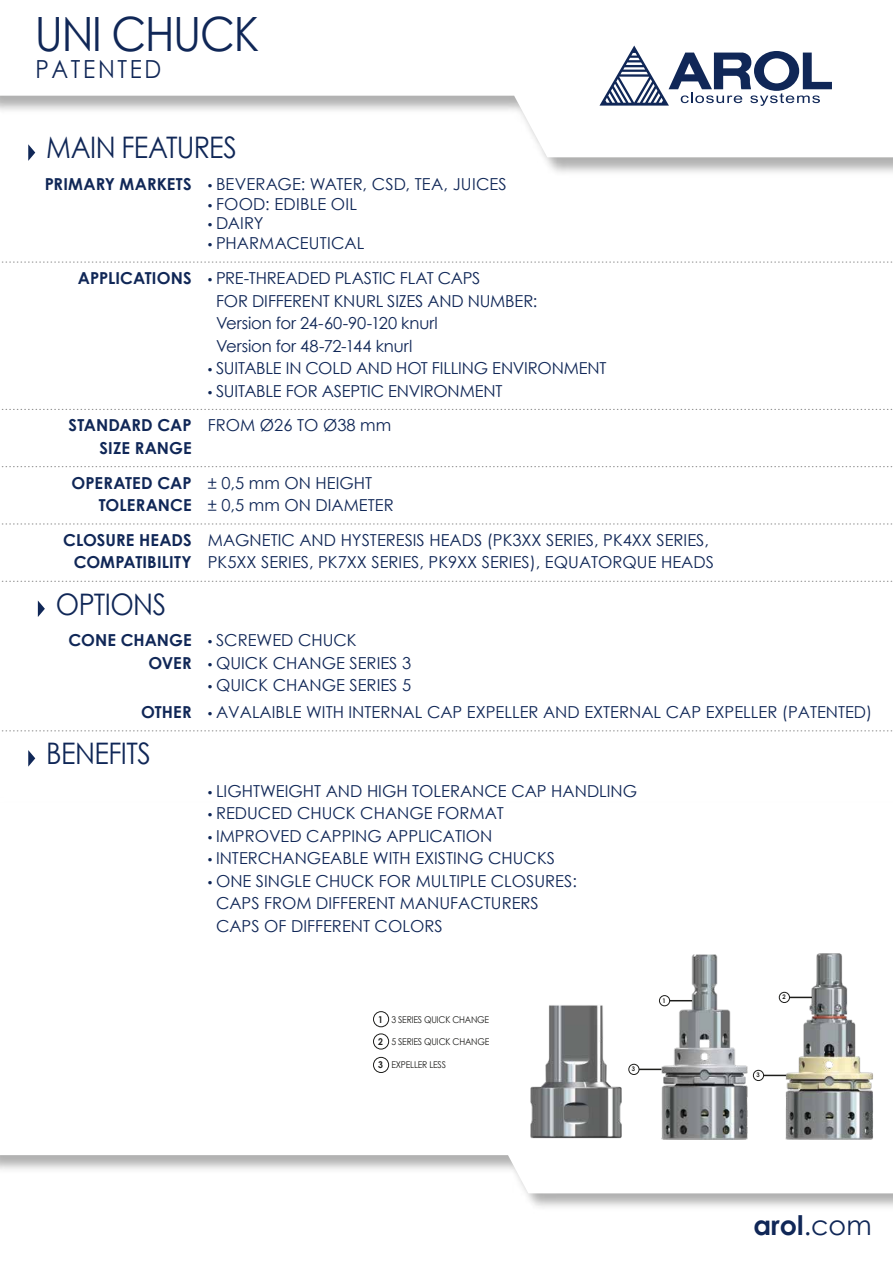
<style>
.page{position:relative;width:893px;height:1263px;background:#fff}
.page>*{position:absolute;margin:0;border:0;box-sizing:border-box;transform-origin:0 0}
.t1{font:47.25px "Century Gothic";letter-spacing:-.03em;color:#102757;scale:.91 1}
.t2{font:29.7px "Century Gothic";letter-spacing:-.02em;color:#102757;scale:.91 1}
.t3{font:700 27px "Century Gothic";color:#102757}
.t4{font:24.9px "Century Gothic";letter-spacing:.115em;color:#102757;scale:.91 1}
.t5{font:16.5px/22.5px "Century Gothic";color:#102757}
.t6{font:700 16.5px/22.5px "Century Gothic";letter-spacing:.005em;color:#102757;text-align:right}
.t7{font:9.45px "Century Gothic";letter-spacing:-.025em;color:#1d1d1b;scale:.92 1}
.t8{font:700 9.45px "Century Gothic";color:#1d1d1b;scale:.92 1}
.t9{font:700 6.3px "Century Gothic";color:#1d1d1b;scale:.92 1}
.s1{font-weight:700}
.s2{font-family:"Myriad Pro"}
.s3{font-weight:400}
</style>
<div class="page">
<svg style="left:0;top:1011px;width:528px;height:182px"></svg>
<svg style="left:0;top:45px;width:635px;height:112px"></svg>
<div style="left:373px;top:1011px;width:16px;height:16px;border:1px solid #1d1d1b;border-radius:50%"></div>
<div style="left:373px;top:1057px;width:16px;height:16px;border:1px solid #1d1d1b;border-radius:50%"></div>
<div style="left:373px;top:1034px;width:16px;height:15px;border:1px solid #1d1d1b;border-radius:50%"></div>
<img style="left:484px;top:1004px;width:112px;height:136px">
<img style="left:596px;top:954px;width:105px;height:186px">
<div style="left:659px;top:995px;width:11px;height:11px;border:1px solid #1d1d1b;border-radius:50%"></div>
<svg style="left:670px;top:1000px;width:22px;height:1px"></svg>
<div style="left:629px;top:1064px;width:10px;height:11px;border:1px solid #1d1d1b;border-radius:50%"></div>
<svg style="left:639px;top:1069px;width:22px;height:1px"></svg>
<img style="left:701px;top:953px;width:173px;height:187px">
<div style="left:779px;top:992px;width:11px;height:11px;border:1px solid #1d1d1b;border-radius:50%"></div>
<svg style="left:789px;top:997px;width:23px;height:1px"></svg>
<div style="left:753px;top:1070px;width:11px;height:11px;border:1px solid #1d1d1b;border-radius:50%"></div>
<svg style="left:764px;top:1075px;width:22px;height:1px"></svg>
<svg style="left:599px;top:46px;width:233px;height:60px"></svg>
<svg style="left:1px;top:409px;width:892px;height:1px"></svg>
<svg style="left:1px;top:466px;width:892px;height:1px"></svg>
<svg style="left:2px;top:524px;width:890px;height:1px"></svg>
<svg style="left:1px;top:581px;width:892px;height:1px"></svg>
<svg style="left:2px;top:730px;width:891px;height:1px"></svg>
<svg style="left:2px;top:262px;width:890px;height:1px"></svg>
<svg style="left:28px;top:144px;width:7px;height:17px"></svg>
<svg style="left:38px;top:600px;width:7px;height:17px"></svg>
<svg style="left:28px;top:750px;width:7px;height:17px"></svg>
<h1 class="t1" style="left:35px;top:1px;width:248px">UNI CHUCK</h1>
<h3 class="t4" style="left:36px;top:52px;width:140px">PATENTED</h3>
<h2 class="t2" style="left:46px;top:127px;width:211px">MAIN FEATURES</h2>
<p class="t5" style="left:45px;top:172px;width:464px"><span class="s1">PRIMARY MARKETS</span> <span class="s2">•</span> BEVERAGE: WATER, CSD, TEA, JUICES</p>
<p class="t5" style="left:208px;top:192px;width:151px"><span class="s2">•</span> FOOD: EDIBLE OIL</p>
<p class="t5" style="left:208px;top:212px;width:57px"><span class="s2">•</span> DAIRY</p>
<p class="t5" style="left:208px;top:232px;width:158px"><span class="s2">•</span> PHARMACEUTICAL</p>
<p class="t5" style="left:216px;top:267px;width:323px;text-indent:-138px"><span class="s1">APPLICATIONS</span> <span class="s2">•</span> PRE-THREADED PLASTIC FLAT CAPS<br>FOR DIFFERENT KNURL SIZES AND NUMBER:<br>Version for 24-60-90-120 knurl<br>Version for 48-72-144 knurl</p>
<p class="t5" style="left:208px;top:357px;width:400px"><span class="s2">•</span> SUITABLE IN COLD AND HOT FILLING ENVIRONMENT</p>
<p class="t5" style="left:208px;top:379px;width:296px"><span class="s2">•</span> SUITABLE FOR ASEPTIC ENVIRONMENT</p>
<p class="t6" style="left:69px;top:413px;width:125px">STANDARD CAP<br>SIZE RANGE</p>
<p class="t5" style="left:208px;top:414px;width:185px">FROM Ø26 TO Ø38 mm</p>
<p class="t6" style="left:72px;top:471px;width:122px">OPERATED CAP<br>TOLERANCE</p>
<p class="t5" style="left:208px;top:471px;width:187px">± 0,5 mm ON HEIGHT<br>± 0,5 mm ON DIAMETER</p>
<p class="t6" style="left:63px;top:528px;width:130px">CLOSURE HEADS<br>COMPATIBILITY</p>
<p class="t5" style="left:208px;top:528px;width:508px">MAGNETIC AND HYSTERESIS HEADS (PK3XX SERIES, PK4XX SERIES,<br>PK5XX SERIES, PK7XX SERIES, PK9XX SERIES), EQUATORQUE HEADS</p>
<h2 class="t2" style="left:56px;top:583px;width:123px">OPTIONS</h2>
<p class="t6" style="left:69px;top:628px;width:125px">CONE CHANGE<br>OVER</p>
<p class="t5" style="left:208px;top:628px;width:150px"><span class="s2">•</span> SCREWED CHUCK</p>
<p class="t5" style="left:208px;top:651px;width:205px"><span class="s2">•</span> QUICK CHANGE SERIES 3</p>
<p class="t5" style="left:208px;top:673px;width:205px"><span class="s2">•</span> QUICK CHANGE SERIES 5</p>
<p class="t5" style="left:141px;top:700px;width:733px"><span class="s1">OTHER</span> <span class="s2">•</span> AVALAIBLE WITH INTERNAL CAP EXPELLER AND EXTERNAL CAP EXPELLER (PATENTED)</p>
<h2 class="t2" style="left:46px;top:733px;width:116px">BENEFITS</h2>
<p class="t5" style="left:208px;top:779px;width:431px"><span class="s2">•</span> LIGHTWEIGHT AND HIGH TOLERANCE CAP HANDLING</p>
<p class="t5" style="left:208px;top:802px;width:298px"><span class="s2">•</span> REDUCED CHUCK CHANGE FORMAT</p>
<p class="t5" style="left:208px;top:824px;width:286px"><span class="s2">•</span> IMPROVED CAPPING APPLICATION</p>
<p class="t5" style="left:208px;top:847px;width:349px"><span class="s2">•</span> INTERCHANGEABLE WITH EXISTING CHUCKS</p>
<p class="t5" style="left:216px;top:869px;width:362px;text-indent:-8px"><span class="s2">•</span> ONE SINGLE CHUCK FOR MULTIPLE CLOSURES:<br>CAPS FROM DIFFERENT MANUFACTURERS<br>CAPS OF DIFFERENT COLORS</p>
<p class="t8" style="left:378px;top:1012px;width:7px">1</p>
<p class="t8" style="left:378px;top:1057px;width:7px">3</p>
<p class="t8" style="left:378px;top:1034px;width:7px">2</p>
<p class="t7" style="left:391px;top:1012px;width:108px">3 SERIES QUICK CHANGE</p>
<p class="t7" style="left:391px;top:1035px;width:108px">5 SERIES QUICK CHANGE</p>
<p class="t7" style="left:391px;top:1057px;width:61px">EXPELLER LESS</p>
<p class="t9" style="left:632px;top:1064px;width:5px">3</p>
<p class="t9" style="left:662px;top:995px;width:5px">1</p>
<p class="t9" style="left:782px;top:992px;width:5px">2</p>
<p class="t9" style="left:756px;top:1070px;width:5px">3</p>
<h3 class="t3" style="left:753px;top:1205px;width:120px">arol<span class="s3">.com</span></h3>
</div>
